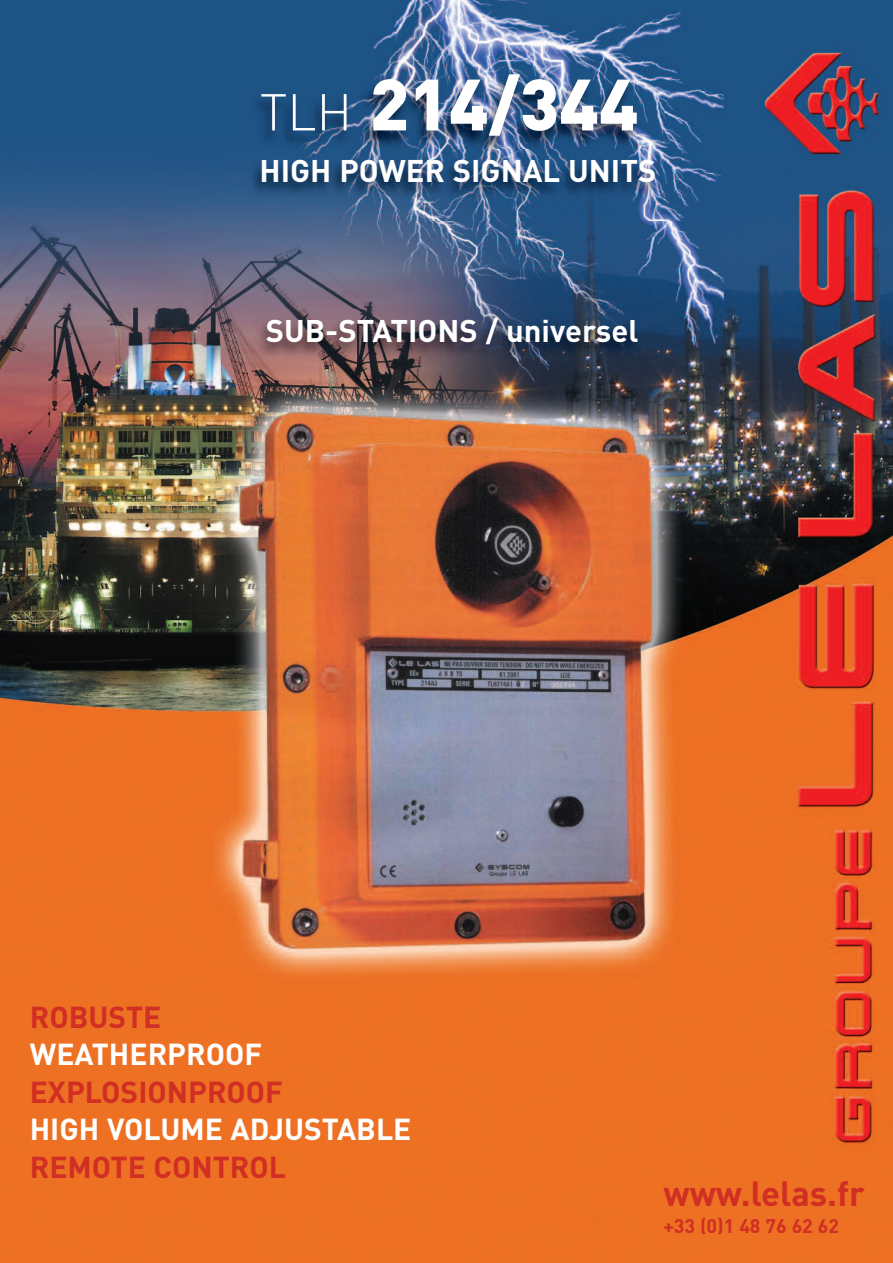
<style>
.page{position:relative;width:893px;height:1263px;background:#fff}
.page>*{position:absolute;margin:0;border:0;box-sizing:border-box;transform-origin:0 0}
.t1{font:900 71.4px "DIN";color:#fff}
.t2{font:700 34.65px "DIN";color:#d12e24}
.t3{font:700 30.9px "DIN";color:#fff}
.t4{font:700 30px "DIN";color:#d12e24}
.t5{font:700 30px "DIN";color:#fff}
.t6{font:700 19.5px "DIN";color:#d12e24}
.s1{font-weight:300;font-size:51px}
</style>
<div class="page">
<img style="left:0;top:0;width:893px;height:1263px">
<img style="left:151px;top:60px;width:591px;height:114px">
<img style="left:235px;top:309px;width:428px;height:70px">
<img style="left:228px;top:149px;width:453px;height:71px">
<h1 class="t1" style="left:260px;top:64px;width:380px"><span class="s1">TLH</span> 214/344</h1>
<p class="t3" style="left:260px;top:153px;width:398px">HIGH POWER SIGNAL UNITS</p>
<p class="t3" style="left:266px;top:313px;width:374px">SUB-STATIONS / universel</p>
<p class="t4" style="left:30px;top:1000px;width:133px">ROBUSTE</p>
<p class="t5" style="left:30px;top:1037px;width:234px">WEATHERPROOF</p>
<p class="t4" style="left:30px;top:1075px;width:255px">EXPLOSIONPROOF</p>
<p class="t5" style="left:30px;top:1112px;width:383px">HIGH VOLUME ADJUSTABLE</p>
<p class="t4" style="left:30px;top:1150px;width:258px">REMOTE CONTROL</p>
<p class="t2" style="left:663px;top:1173px;width:203px">www.lelas.fr</p>
<p class="t6" style="left:663px;top:1214px;width:177px">+33 (0)1 48 76 62 62</p>
</div>
